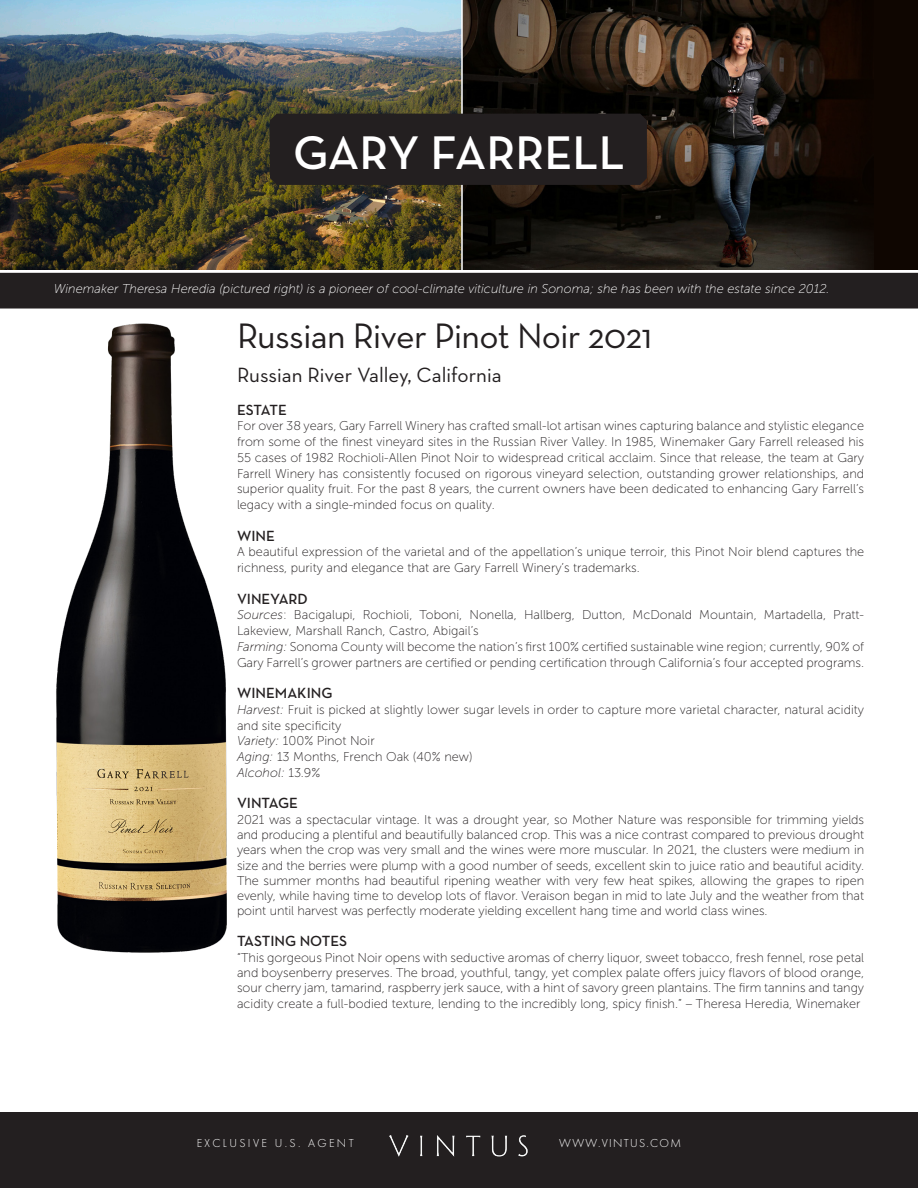
<style>
.page{position:relative;width:918px;height:1188px;background:#fff}
.page>*{position:absolute;margin:0;border:0;box-sizing:border-box;transform-origin:0 0}
.t1{font:600 48px "Neutraface Text";color:#fff}
.t2{font:36px "Neutraface Text";letter-spacing:-.02em;color:#231f20}
.t3{font:21px "Neutraface Text";color:#231f20}
.t4{font:600 15px "Neutraface Text";color:#231f20}
.t5{font:12.75px/15.8px "Museo Sans 100";color:#231f20}
.t6{font:italic 12.75px "Museo Sans 100";color:#fff}
.t7{font:italic 12.75px "Museo Sans 100";color:#231f20}
.t8{font:300 12px "Futura PT";letter-spacing:.2em;color:#fff}
.t9{font:300 12px "Futura PT";letter-spacing:.11em;color:#fff}
.s1{font-style:italic}
.s2{font-style:normal}
</style>
<div class="page">
<div style="left:770px;top:0;width:148px;height:270px;background:#0f0601"></div>
<img style="left:0;top:0;width:870px;height:270px">
<div style="left:1px;top:274px;width:916px;height:34px;background:#231f20"></div>
<div style="left:0;top:273px;width:918px;height:36px;border:2px solid #231f20"></div>
<hr style="left:461px;top:0;width:2px;height:270px;background:#fff">
<div style="left:270px;top:114px;width:377px;height:71px;background:#231f20"></div>
<div style="left:0;top:1112px;width:918px;height:76px;background:#231f20"></div>
<img style="left:384px;top:1133px;width:148px;height:24px">
<img style="left:56px;top:323px;width:171px;height:630px">
<p class="t1" style="left:293px;top:122px;width:333px">GARY FARRELL</p>
<p class="t6" style="left:54px;top:282px;width:777px">Winemaker Theresa Heredia (pictured right) is a pioneer of cool-climate viticulture in Sonoma; she has been with the estate since 2012.</p>
<p class="t2" style="left:237px;top:313px;width:416px">Russian River Pinot Noir 2021</p>
<p class="t3" style="left:237px;top:361px;width:266px">Russian River Valley, California</p>
<p class="t4" style="left:237px;top:400px;width:51px">ESTATE</p>
<p class="t5" style="left:237px;top:418px;width:629px;text-align:justify">For over 38 years, Gary Farrell Winery has crafted small-lot artisan wines capturing balance and stylistic elegance from some of the finest vineyard sites in the Russian River Valley. In 1985, Winemaker Gary Farrell released his 55 cases of 1982 Rochioli-Allen Pinot Noir to widespread critical acclaim. Since that release, the team at Gary Farrell Winery has consistently focused on rigorous vineyard selection, outstanding grower relationships, and superior quality fruit. For the past 8 years, the current owners have been dedicated to enhancing Gary Farrell’s legacy with a single-minded focus on quality.</p>
<p class="t4" style="left:237px;top:526px;width:39px">WINE</p>
<p class="t5" style="left:237px;top:544px;width:629px">A beautiful expression of the varietal and of the appellation’s unique terroir, this Pinot Noir blend captures the richness, purity and elegance that are Gary Farrell Winery’s trademarks.</p>
<p class="t4" style="left:237px;top:589px;width:72px">VINEYARD</p>
<p class="t5" style="left:237px;top:607px;width:629px"><span class="s1">Sources</span>: Bacigalupi, Rochioli, Toboni, Nonella, Hallberg, Dutton, McDonald Mountain, Martadella, Pratt-<br>Lakeview, Marshall Ranch, Castro, Abigail’s</p>
<p class="t5" style="left:237px;top:639px;width:629px"><span class="s1">Farming:</span> Sonoma County will become the nation’s first 100% certified sustainable wine region; currently, 90% of<br>Gary Farrell’s grower partners are certified or pending certification through California’s four accepted programs.</p>
<p class="t4" style="left:237px;top:684px;width:97px">WINEMAKING</p>
<p class="t5" style="left:237px;top:702px;width:629px"><span class="s1">Harvest:</span> Fruit is picked at slightly lower sugar levels in order to capture more varietal character, natural acidity and site specificity</p>
<p class="t5" style="left:237px;top:733px;width:139px"><span class="s1">Variety:</span> 100% Pinot Noir</p>
<p class="t5" style="left:237px;top:749px;width:237px"><span class="s1">Aging:</span> 13 Months, French Oak (40% new)</p>
<p class="t7" style="left:237px;top:766px;width:85px">Alcohol: <span class="s2">13.9%</span></p>
<p class="t4" style="left:237px;top:794px;width:62px">VINTAGE</p>
<p class="t5" style="left:237px;top:812px;width:629px;line-height:15.3px;text-align:justify">2021 was a spectacular vintage. It was a drought year, so Mother Nature was responsible for trimming yields and producing a plentiful and beautifully balanced crop. This was a nice contrast compared to previous drought years when the crop was very small and the wines were more muscular. In 2021, the clusters were medium in size and the berries were plump with a good number of seeds, excellent skin to juice ratio and beautiful acidity.<br>The summer months had beautiful ripening weather with very few heat spikes, allowing the grapes to ripen evenly, while having time to develop lots of flavor. Veraison began in mid to late July and the weather from that point until harvest was perfectly moderate yielding excellent hang time and world class wines.</p>
<p class="t4" style="left:237px;top:932px;width:112px">TASTING NOTES</p>
<p class="t5" style="left:237px;top:950px;width:629px;line-height:15.3px;text-align:justify">“This gorgeous Pinot Noir opens with seductive aromas of cherry liquor, sweet tobacco, fresh fennel, rose petal and boysenberry preserves. The broad, youthful, tangy, yet complex palate offers juicy flavors of blood orange, sour cherry jam, tamarind, raspberry jerk sauce, with a hint of savory green plantains. The firm tannins and tangy acidity create a full-bodied texture, lending to the incredibly long, spicy finish.” – Theresa Heredia, Winemaker</p>
<p class="t8" style="left:197px;top:1137px;width:159px">EXCLUSIVE U.S. AGENT</p>
<p class="t9" style="left:559px;top:1137px;width:123px">WWW.VINTUS.COM</p>
</div>
